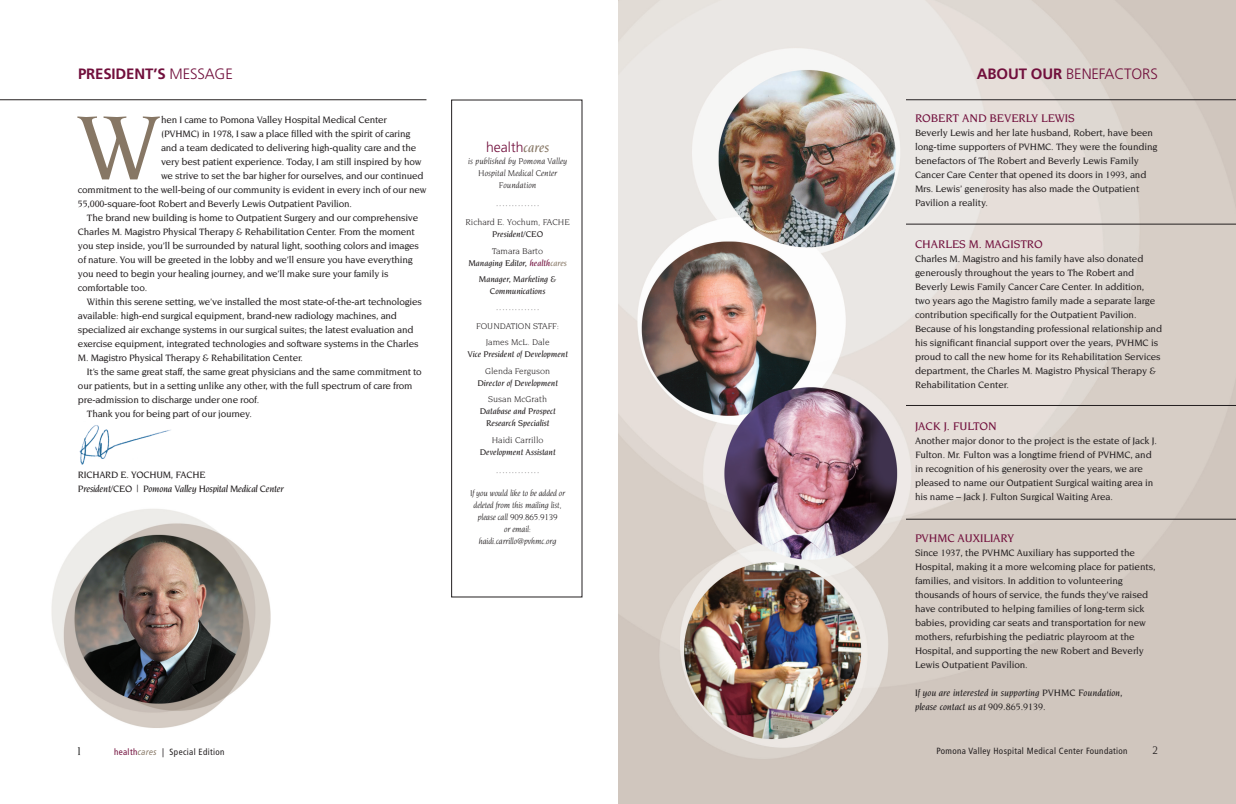
<style>
.page{position:relative;width:1236px;height:804px;background:#fff}
.page>*{position:absolute;margin:0;border:0;box-sizing:border-box;transform-origin:0 0}
.t1{font:500 97.5px "Novarese";color:#877765}
.t2{font:300 15px "Frutiger";letter-spacing:-.01em;color:#710f3c}
.t3{font:700 15px "Frutiger";letter-spacing:-.01em;color:#710f3c}
.t4{font:300 14px "Frutiger";color:#710f3c}
.t5{font:500 12px "Novarese";letter-spacing:-.005em;color:#710f3c}
.t6{font:italic 12px "Novarese";color:#000}
.t7{font:italic 12px "Novarese";color:#231f20}
.t8{font:500 10px/14px "Novarese";letter-spacing:-.01em;color:#231f20}
.t9{font:italic 500 10px/14px "Novarese";color:#231f20}
.t10{font:italic 500 10px "Novarese";letter-spacing:-.02em;color:#231f20}
.t11{font:italic 500 9px/12px "Novarese";color:#231f20;text-align:center}
.t12{font:italic 9px/12px "Novarese";letter-spacing:-.02em;color:#231f20;text-align:center}
.t13{font:9px/16.5px "Novarese";color:#231f20;text-align:center}
.t14{font:condensed 9px "Frutiger";letter-spacing:.04em;color:#231f20}
.t15{font:italic 9px/12px "Novarese";color:#231f20;text-align:center}
.s1{font-weight:300}
.s2{font-size:10.1px}
.s3{font-family:"Novarese";font-weight:500;font-style:italic;color:#877765}
.s4{font-weight:400;font-style:normal}
.s5{color:#710f3c}
.s6{color:#877765}
.s7{font-weight:700}
.s8{font-family:"Frutiger LT Pro";font-style:italic;color:#877765}
</style>
<div class="page">
<img style="left:79px;top:425px;width:92px;height:40px">
<img style="left:51px;top:509px;width:220px;height:219px">
<img style="left:618px;top:0;width:618px;height:804px">
<hr style="left:0;top:100px;width:426px;height:1px;background:#231f20">
<hr style="left:906px;top:100px;width:330px;height:1px;background:#231f20">
<hr style="left:906px;top:224px;width:330px;height:1px;background:#231f20">
<hr style="left:906px;top:405px;width:330px;height:1px;background:#231f20">
<hr style="left:906px;top:519px;width:330px;height:1px;background:#231f20">
<svg style="left:1229px;top:0;width:7px;height:7px"></svg>
<svg style="left:1229px;top:797px;width:7px;height:7px"></svg>
<h2 class="t3" style="left:78px;top:65px;width:156px">PRESIDENT’S <span class="s1">MESSAGE</span></h2>
<h1 class="t1" style="left:78px;top:93px;width:83px">W</h1>
<p class="t8" style="left:161px;top:113px;width:227px">hen I came to Pomona Valley Hospital Medical Center</p>
<p class="t8" style="left:161px;top:127px;width:251px">(PVHMC) in 1978, I saw a place filled with the spirit of caring</p>
<p class="t8" style="left:161px;top:141px;width:257px">and a team dedicated to delivering high-quality care and the</p>
<p class="t8" style="left:161px;top:155px;width:262px">very best patient experience. Today, I am still inspired by how</p>
<p class="t8" style="left:161px;top:169px;width:264px">we strive to set the bar higher for ourselves, and our continued</p>
<p class="t8" style="left:78px;top:183px;width:350px">commitment to the well-being of our community is evident in every inch of our new</p>
<p class="t8" style="left:78px;top:197px;width:276px">55,000-square-foot Robert and Beverly Lewis Outpatient Pavilion.</p>
<p class="t8" style="left:87px;top:211px;width:333px">The brand new building is home to Outpatient Surgery and our comprehensive</p>
<p class="t8" style="left:78px;top:225px;width:338px">Charles M. Magistro Physical Therapy &amp; Rehabilitation Center. From the moment</p>
<p class="t8" style="left:78px;top:239px;width:343px">you step inside, you’ll be surrounded by natural light, soothing colors and images</p>
<p class="t8" style="left:78px;top:253px;width:336px">of nature. You will be greeted in the lobby and we’ll ensure you have everything</p>
<p class="t8" style="left:78px;top:267px;width:312px">you need to begin your healing journey, and we’ll make sure your family is</p>
<p class="t8" style="left:78px;top:281px;width:71px">comfortable too.</p>
<p class="t8" style="left:87px;top:295px;width:336px">Within this serene setting, we’ve installed the most state-of-the-art technologies</p>
<p class="t8" style="left:78px;top:309px;width:320px">available: high-end surgical equipment, brand-n<span class="s2">ew radiol</span>ogy machines, and</p>
<p class="t8" style="left:78px;top:323px;width:337px">specialized air exchange systems in our surgical suites; the latest evaluation and</p>
<p class="t8" style="left:78px;top:337px;width:342px">exercise equipment, integrated technologies and software systems in the Charles</p>
<p class="t8" style="left:78px;top:351px;width:226px">M. Magistro Physical Therapy &amp; Rehabilitation Center.</p>
<p class="t8" style="left:87px;top:365px;width:336px">It’s the same great staff, the same great physicians and the same commitment to</p>
<p class="t8" style="left:78px;top:379px;width:336px">our patients, but in a setting unlike any other, with the full spectrum of care from</p>
<p class="t8" style="left:78px;top:393px;width:183px">pre-admission to discharge under one roof.</p>
<p class="t8" style="left:87px;top:407px;width:167px">Thank you for being part of our journey.</p>
<p class="t8" style="left:78px;top:468px;width:129px">RICHARD E. YOCHUM, FACHE</p>
<p class="t10" style="left:78px;top:483px;width:207px">President/CEO | Pomona Valley Hospital Medical Center</p>
<h3 class="t4" style="left:486px;top:140px;width:64px">health<span class="s3">cares</span></h3>
<p class="t15" style="left:468px;top:155px;width:101px">is published by Pomona Valley<br>Hospital Medical Center<br>Foundation</p>
<p class="t12" style="left:496px;top:197px;width:45px">..............</p>
<p class="t13" style="left:465px;top:214px;width:106px">Richard E. Yochum, FACHE</p>
<p class="t11" style="left:492px;top:229px;width:52px">President/CEO</p>
<p class="t11" style="left:468px;top:245px;width:100px"><span class="s4">Tamara Barto<br></span>Managing Editor, <span class="s5">health</span><span class="s6">cares</span></p>
<p class="t11" style="left:479px;top:273px;width:79px">Manager, Marketing &amp;<br>Communications</p>
<p class="t12" style="left:496px;top:301px;width:45px">..............</p>
<p class="t13" style="left:476px;top:318px;width:84px">FOUNDATION STAFF:<br>James McL. Dale</p>
<p class="t11" style="left:467px;top:349px;width:102px">Vice President of Development</p>
<p class="t13" style="left:485px;top:363px;width:67px">Glenda Ferguson</p>
<p class="t11" style="left:477px;top:377px;width:82px">Director of Development</p>
<p class="t13" style="left:488px;top:391px;width:60px">Susan McGrath</p>
<p class="t11" style="left:480px;top:406px;width:77px">Database and Prospect<br>Research Specialist</p>
<p class="t13" style="left:492px;top:432px;width:53px">Haidi Carrillo</p>
<p class="t11" style="left:480px;top:446px;width:77px">Development Assistant</p>
<p class="t12" style="left:496px;top:464px;width:45px">..............</p>
<p class="t12" style="left:470px;top:487px;width:97px">If you would like to be added or deleted from this mailing list, please call 909.865.9139<br>or email: haidi.carrillo@pvhmc.org</p>
<h2 class="t2" style="left:977px;top:65px;width:183px"><span class="s7">ABOUT OUR</span> BENEFACTORS</h2>
<p class="t5" style="left:915px;top:112px;width:161px">ROBERT AND BEVERLY LEWIS</p>
<p class="t8" style="left:915px;top:126px;width:244px">Beverly Lewis and her late husband, Robert, have been long-time supporters of PVHMC. They were the founding benefactors of The Robert and Beverly Lewis Family Cancer Care Center that opened its doors in 1993, and Mrs. Lewis’ generosity has also made the Outpatient Pavilion a reality.</p>
<p class="t5" style="left:915px;top:238px;width:129px">CHARLES M. MAGISTRO</p>
<p class="t8" style="left:915px;top:252px;width:249px">Charles M. Magistro and his family have also donated generously throughout the years to The Robert and Beverly Lewis Family Cancer Care Center. In addition, two years ago the Magistro family made a separate large contribution specifically for the Outpatient Pavilion.<br>Because of his longstanding professional relationship and his significant financial support over the years, PVHMC is proud to call the new home for its Rehabilitation Services department, the Charles M. Magistro Physical Therapy &amp; Rehabilitation Center.</p>
<p class="t5" style="left:915px;top:420px;width:83px">JACK J. FULTON</p>
<p class="t8" style="left:915px;top:434px;width:243px">Another major donor to the project is the estate of Jack J.<br>Fulton. Mr. Fulton was a longtime friend of PVHMC, and in recognition of his generosity over the years, we are pleased to name our Outpatient Surgical waiting area in his name – Jack J. Fulton Surgical Waiting Area.</p>
<p class="t5" style="left:915px;top:532px;width:101px">PVHMC AUXILIARY</p>
<p class="t8" style="left:915px;top:546px;width:242px">Since 1937, the PVHMC Auxiliary has supported the Hospital, making it a more welcoming place for patients, families, and visitors. In addition to volunteering thousands of hours of service, the funds they’ve raised have contributed to helping families of long-term sick babies, providing car seats and transportation for new mothers, refurbishing the pediatric playroom at the Hospital, and supporting the new Robert and Beverly Lewis Outpatient Pavilion.</p>
<p class="t9" style="left:915px;top:686px;width:209px">If you are interested in supporting PVHMC Foundation, please contact us at 909.865.9139.</p>
<p class="t6" style="left:76px;top:745px;width:7px">1</p>
<p class="t14" style="left:114px;top:747px;width:112px"><span class="s5">health</span><span class="s8">cares</span> | Special Edition</p>
<p class="t14" style="left:937px;top:746px;width:193px">Pomona Valley Hospital Medical Center Foundation</p>
<p class="t7" style="left:1152px;top:744px;width:7px">2</p>
</div>
